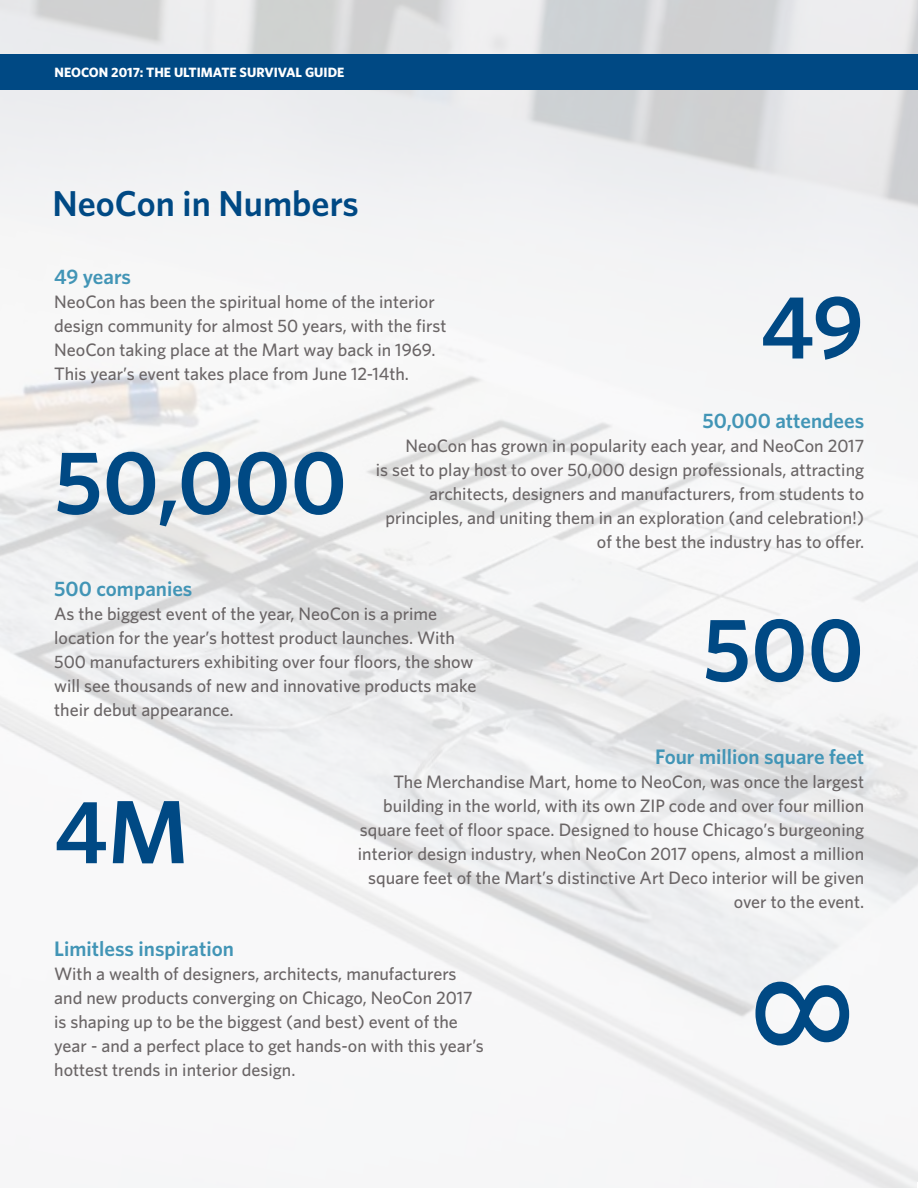
<style>
.page{position:relative;width:918px;height:1188px;background:#fff}
.page>*{position:absolute;margin:0;border:0;box-sizing:border-box;transform-origin:0 0}
.t1{font:500 133.5px "Whitney";color:#004984}
.t2{font:600 90px "Whitney";color:#004984}
.t3{font:600 36px "Whitney";color:#004984}
.t4{font:600 21px "Whitney";color:#4295b6}
.t5{font:500 18px/24px "Whitney";color:#6a6566}
.t6{font:700 13.5px "Whitney";color:#fff}
</style>
<div class="page">
<img style="left:0;top:0;width:918px;height:1188px">
<div style="left:0;top:54px;width:918px;height:35px;background:#004984"></div>
<p class="t6" style="left:55px;top:63px;width:291px">NEOCON 2017: THE ULTIMATE SURVIVAL GUIDE</p>
<h3 class="t3" style="left:52px;top:180px;width:308px">NeoCon in Numbers</h3>
<p class="t4" style="left:54px;top:263px;width:78px">49 years</p>
<p class="t5" style="left:54px;top:289px;width:394px">NeoCon has been the spiritual home of the interior design community for almost 50 years, with the first NeoCon taking place at the Mart way back in 1969.<br>This year’s event takes place from June 12-14th.</p>
<h2 class="t2" style="left:760px;top:267px;width:105px">49</h2>
<h2 class="t2" style="left:54px;top:423px;width:295px">50,000</h2>
<p class="t4" style="left:703px;top:407px;width:163px">50,000 attendees</p>
<p class="t5" style="left:376px;top:433px;width:490px;text-align:right">NeoCon has grown in popularity each year, and NeoCon 2017<br>is set to play host to over 50,000 design professionals, attracting architects, designers and manufacturers, from students to principles, and uniting them in an exploration (and celebration!) of the best the industry has to offer.</p>
<p class="t4" style="left:54px;top:575px;width:140px">500 companies</p>
<p class="t5" style="left:54px;top:601px;width:424px">As the biggest event of the year, NeoCon is a prime location for the year’s hottest product launches. With 500 manufacturers exhibiting over four floors, the show will see thousands of new and innovative products make their debut appearance.</p>
<h2 class="t2" style="left:702px;top:590px;width:163px">500</h2>
<h2 class="t2" style="left:54px;top:772px;width:136px">4M</h2>
<p class="t4" style="left:655px;top:743px;width:211px">Four million square feet</p>
<p class="t5" style="left:358px;top:769px;width:508px;text-align:right">The Merchandise Mart, home to NeoCon, was once the largest building in the world, with its own ZIP code and over four million square feet of floor space. Designed to house Chicago’s burgeoning interior design industry, when NeoCon 2017 opens, almost a million square feet of the Mart’s distinctive Art Deco interior will be given over to the event.</p>
<p class="t4" style="left:54px;top:935px;width:181px">Limitless inspiration</p>
<p class="t5" style="left:54px;top:961px;width:431px">With a wealth of designers, architects, manufacturers and new products converging on Chicago, NeoCon 2017 is shaping up to be the biggest (and best) event of the year - and a perfect place to get hands-on with this year’s hottest trends in interior design.</p>
<h1 class="t1" style="left:892px;top:976px;width:77px;rotate:90deg">8</h1>
</div>
